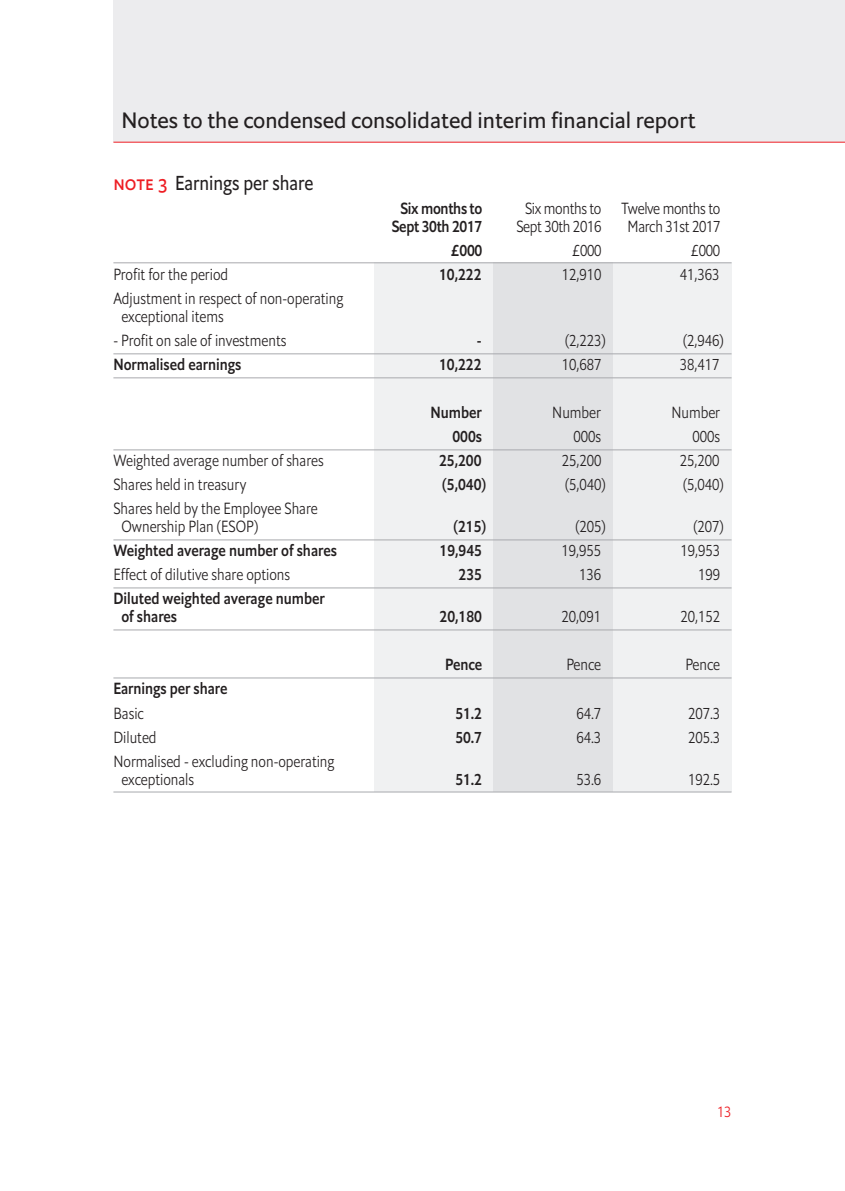
<style>
.page{position:relative;width:845px;height:1191px;background:#fff}
.page>*{position:absolute;margin:0;border:0;box-sizing:border-box;transform-origin:0 0}
.BODY_TEXT{font:22px "Econ Sans Reg";color:#231f20}
.TABLE_BODY{font:20px "Econ Sans Cnd Reg";color:#231f20;scale:.95 1}
.TABLE_BODY-2{font:16px "Econ Sans Cnd Lig";color:#231f20;scale:.95 1}
.TABLE_BODY-3{font:16px "Econ Sans Cnd Med";color:#231f20;scale:.95 1}
.TABLE_HEAD{font:16px "Econ Sans Cnd Lig";letter-spacing:-.02em;color:#231f20;scale:.95 1}
.TABLE_HEAD-2{font:16px "Econ Sans Cnd Med";letter-spacing:-.02em;color:#231f20;scale:.95 1}
.t1{font:15px "Econ Sans Cnd Lig";color:#ee1d23}
.s1{font-family:"Econ Sans Reg SC";color:#ee1d23}
</style>
<div class="page">
<div style="left:113px;top:0;width:732px;height:142px;background:#ececee"></div>
<hr style="left:113px;top:142px;width:732px;height:1px;background:#ee1d23">
<div style="left:374px;top:262px;width:357px;height:530px;background:#f0f1f2"></div>
<div style="left:493px;top:262px;width:119px;height:530px;background:#e1e2e4"></div>
<hr style="left:113px;top:262px;width:618px;height:1px;background:#a8a9ad">
<hr style="left:113px;top:353px;width:618px;height:1px;background:#a8a9ad">
<hr style="left:113px;top:377px;width:618px;height:1px;background:#a8a9ad">
<hr style="left:113px;top:449px;width:618px;height:1px;background:#a8a9ad">
<hr style="left:113px;top:539px;width:618px;height:1px;background:#a8a9ad">
<hr style="left:113px;top:587px;width:618px;height:1px;background:#a8a9ad">
<hr style="left:113px;top:629px;width:618px;height:1px;background:#a8a9ad">
<hr style="left:113px;top:677px;width:618px;height:1px;background:#a8a9ad">
<hr style="left:113px;top:791px;width:618px;height:1px;background:#a8a9ad">
<p class="BODY_TEXT" style="left:121px;top:106px;width:576px">Notes to the condensed consolidated interim financial report</p>
<p class="TABLE_BODY" style="left:113px;top:170px;width:212px"><span class="s1">note 3</span> Earnings per share</p>
<p class="TABLE_HEAD-2" style="left:400px;top:198px;width:88px">Six months to</p>
<p class="TABLE_HEAD" style="left:525px;top:198px;width:207px">Six months to Twelve months to</p>
<p class="TABLE_HEAD-2" style="left:392px;top:216px;width:97px">Sept 30th 2017</p>
<p class="TABLE_HEAD" style="left:516px;top:216px;width:91px">Sept 30th 2016</p>
<p class="TABLE_HEAD" style="left:627px;top:216px;width:99px">March 31st 2017</p>
<p class="TABLE_HEAD-2" style="left:450px;top:240px;width:35px">£000</p>
<p class="TABLE_HEAD" style="left:572px;top:240px;width:33px">£000</p>
<p class="TABLE_HEAD" style="left:690px;top:240px;width:33px">£000</p>
<p class="TABLE_BODY-2" style="left:113px;top:264px;width:122px">Profit for the period</p>
<p class="TABLE_BODY-3" style="left:439px;top:264px;width:46px">10,222</p>
<p class="TABLE_BODY-2" style="left:562px;top:264px;width:43px">12,910</p>
<p class="TABLE_BODY-2" style="left:680px;top:264px;width:43px">41,363</p>
<p class="TABLE_BODY-2" style="left:113px;top:288px;width:243px">Adjustment in respect of non-operating</p>
<p class="TABLE_BODY-2" style="left:121px;top:306px;width:109px">exceptional items</p>
<p class="TABLE_BODY-2" style="left:113px;top:330px;width:184px">- Profit on sale of investments</p>
<p class="TABLE_BODY-3" style="left:477px;top:330px;width:7px">-</p>
<p class="TABLE_BODY-2" style="left:565px;top:330px;width:44px">(2,223)</p>
<p class="TABLE_BODY-2" style="left:683px;top:330px;width:44px">(2,946)</p>
<p class="TABLE_BODY-3" style="left:113px;top:354px;width:136px">Normalised earnings</p>
<p class="TABLE_BODY-3" style="left:439px;top:354px;width:46px">10,222</p>
<p class="TABLE_BODY-2" style="left:562px;top:354px;width:43px">10,687</p>
<p class="TABLE_BODY-2" style="left:680px;top:354px;width:43px">38,417</p>
<p class="TABLE_BODY-3" style="left:430px;top:402px;width:56px">Number</p>
<p class="TABLE_BODY-2" style="left:552px;top:402px;width:53px">Number</p>
<p class="TABLE_BODY-2" style="left:671px;top:402px;width:53px">Number</p>
<p class="TABLE_BODY-3" style="left:452px;top:426px;width:33px">000s</p>
<p class="TABLE_BODY-2" style="left:573px;top:426px;width:31px">000s</p>
<p class="TABLE_BODY-2" style="left:692px;top:426px;width:31px">000s</p>
<p class="TABLE_BODY-2" style="left:113px;top:450px;width:223px">Weighted average number of shares</p>
<p class="TABLE_BODY-3" style="left:439px;top:450px;width:46px">25,200</p>
<p class="TABLE_BODY-2" style="left:562px;top:450px;width:43px">25,200</p>
<p class="TABLE_BODY-2" style="left:680px;top:450px;width:43px">25,200</p>
<p class="TABLE_BODY-2" style="left:113px;top:474px;width:141px">Shares held in treasury</p>
<p class="TABLE_BODY-3" style="left:442px;top:474px;width:48px">(5,040)</p>
<p class="TABLE_BODY-2" style="left:565px;top:474px;width:44px">(5,040)</p>
<p class="TABLE_BODY-2" style="left:683px;top:474px;width:44px">(5,040)</p>
<p class="TABLE_BODY-2" style="left:113px;top:498px;width:216px">Shares held by the Employee Share</p>
<p class="TABLE_BODY-2" style="left:121px;top:516px;width:146px">Ownership Plan (ESOP)</p>
<p class="TABLE_BODY-3" style="left:453px;top:516px;width:36px">(215)</p>
<p class="TABLE_BODY-2" style="left:575px;top:516px;width:33px">(205)</p>
<p class="TABLE_BODY-2" style="left:693px;top:516px;width:33px">(207)</p>
<p class="TABLE_BODY-3" style="left:113px;top:540px;width:237px">Weighted average number of shares</p>
<p class="TABLE_BODY-3" style="left:439px;top:540px;width:46px">19,945</p>
<p class="TABLE_BODY-2" style="left:561px;top:540px;width:43px">19,955</p>
<p class="TABLE_BODY-2" style="left:680px;top:540px;width:43px">19,953</p>
<p class="TABLE_BODY-2" style="left:113px;top:564px;width:188px">Effect of dilutive share options</p>
<p class="TABLE_BODY-3" style="left:458px;top:564px;width:26px">235</p>
<p class="TABLE_BODY-2" style="left:579px;top:564px;width:25px">136</p>
<p class="TABLE_BODY-2" style="left:698px;top:564px;width:25px">199</p>
<p class="TABLE_BODY-3" style="left:113px;top:588px;width:224px">Diluted weighted average number</p>
<p class="TABLE_BODY-3" style="left:121px;top:606px;width:60px">of shares</p>
<p class="TABLE_BODY-3" style="left:439px;top:606px;width:46px">20,180</p>
<p class="TABLE_BODY-2" style="left:561px;top:606px;width:43px">20,091</p>
<p class="TABLE_BODY-2" style="left:680px;top:606px;width:43px">20,152</p>
<p class="TABLE_BODY-3" style="left:445px;top:654px;width:40px">Pence</p>
<p class="TABLE_BODY-2" style="left:566px;top:654px;width:38px">Pence</p>
<p class="TABLE_BODY-2" style="left:685px;top:654px;width:38px">Pence</p>
<p class="TABLE_BODY-3" style="left:113px;top:678px;width:122px">Earnings per share</p>
<p class="TABLE_BODY-2" style="left:113px;top:702px;width:34px">Basic</p>
<p class="TABLE_BODY-3" style="left:455px;top:702px;width:30px">51.2</p>
<p class="TABLE_BODY-2" style="left:576px;top:702px;width:28px">64.7</p>
<p class="TABLE_BODY-2" style="left:688px;top:702px;width:35px">207.3</p>
<p class="TABLE_BODY-2" style="left:113px;top:726px;width:47px">Diluted</p>
<p class="TABLE_BODY-3" style="left:455px;top:726px;width:30px">50.7</p>
<p class="TABLE_BODY-2" style="left:576px;top:726px;width:28px">64.3</p>
<p class="TABLE_BODY-2" style="left:688px;top:726px;width:35px">205.3</p>
<p class="TABLE_BODY-2" style="left:113px;top:750px;width:234px">Normalised - excluding non-operating</p>
<p class="TABLE_BODY-2" style="left:121px;top:768px;width:78px">exceptionals</p>
<p class="TABLE_BODY-3" style="left:455px;top:768px;width:30px">51.2</p>
<p class="TABLE_BODY-2" style="left:576px;top:768px;width:28px">53.6</p>
<p class="TABLE_BODY-2" style="left:688px;top:768px;width:35px">192.5</p>
<p class="t1" style="left:717px;top:1102px;width:16px">13</p>
</div>
